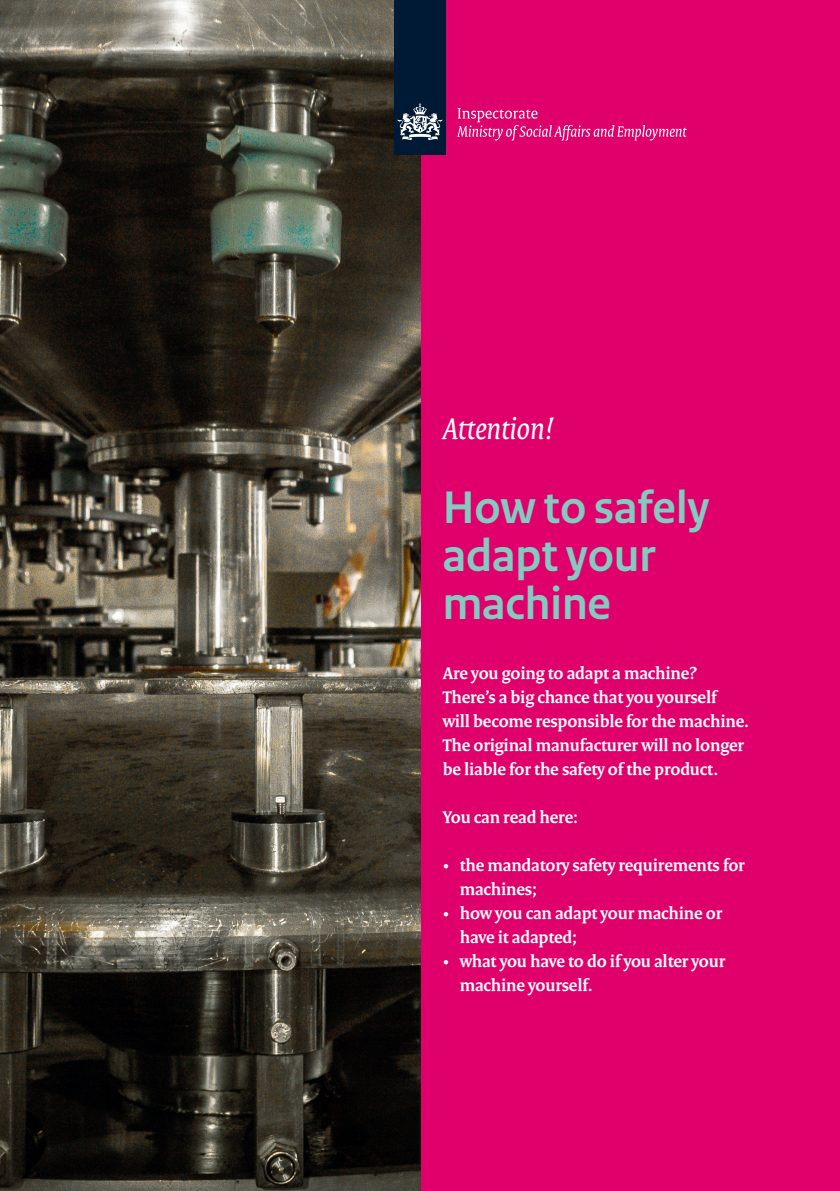
<style>
.page{position:relative;width:840px;height:1191px;background:#fff}
.page>*{position:absolute;margin:0;border:0;box-sizing:border-box;transform-origin:0 0}
._01_RO_Titel{font:700 48px/48px "Rijksoverheid Sans Heading";color:#84cac0}
._02_RO_Ondertitel{font:italic 32px "Rijksoverheid Serif";color:#fff}
._09_RO_Inleiding{font:700 18px/24px "Rijksoverheid Serif";letter-spacing:-.01em;color:#fff}
</style>
<div class="page">
<div style="left:420px;top:0;width:419px;height:1191px;background:#df006b"></div>
<img style="left:0;top:0;width:420px;height:1191px">
<div style="left:394px;top:0;width:51px;height:155px;background:#001935"></div>
<svg style="left:397px;top:103px;width:45px;height:37px"></svg>
<svg style="left:457px;top:108px;width:229px;height:33px"></svg>
<p class="_02_RO_Ondertitel" style="left:442px;top:410px;width:112px">Attention!</p>
<p class="_01_RO_Titel" style="left:442px;top:484px;width:268px">How to safely adapt your machine</p>
<p class="_09_RO_Inleiding" style="left:442px;top:661px;width:308px">Are you going to adapt a machine?<br>There’s a big chance that you yourself<br>will become responsible for the machine.<br>The original manufacturer will no longer be liable for the safety of the product.</p>
<p class="_09_RO_Inleiding" style="left:442px;top:805px;width:137px">You can read here:</p>
<p class="_09_RO_Inleiding" style="left:459px;top:853px;width:286px;text-indent:-17px">• the mandatory safety requirements for machines;</p>
<p class="_09_RO_Inleiding" style="left:459px;top:901px;width:264px;text-indent:-17px">• how you can adapt your machine or have it adapted;</p>
<p class="_09_RO_Inleiding" style="left:459px;top:949px;width:267px;text-indent:-17px">• what you have to do if you alter your machine yourself.</p>
</div>
